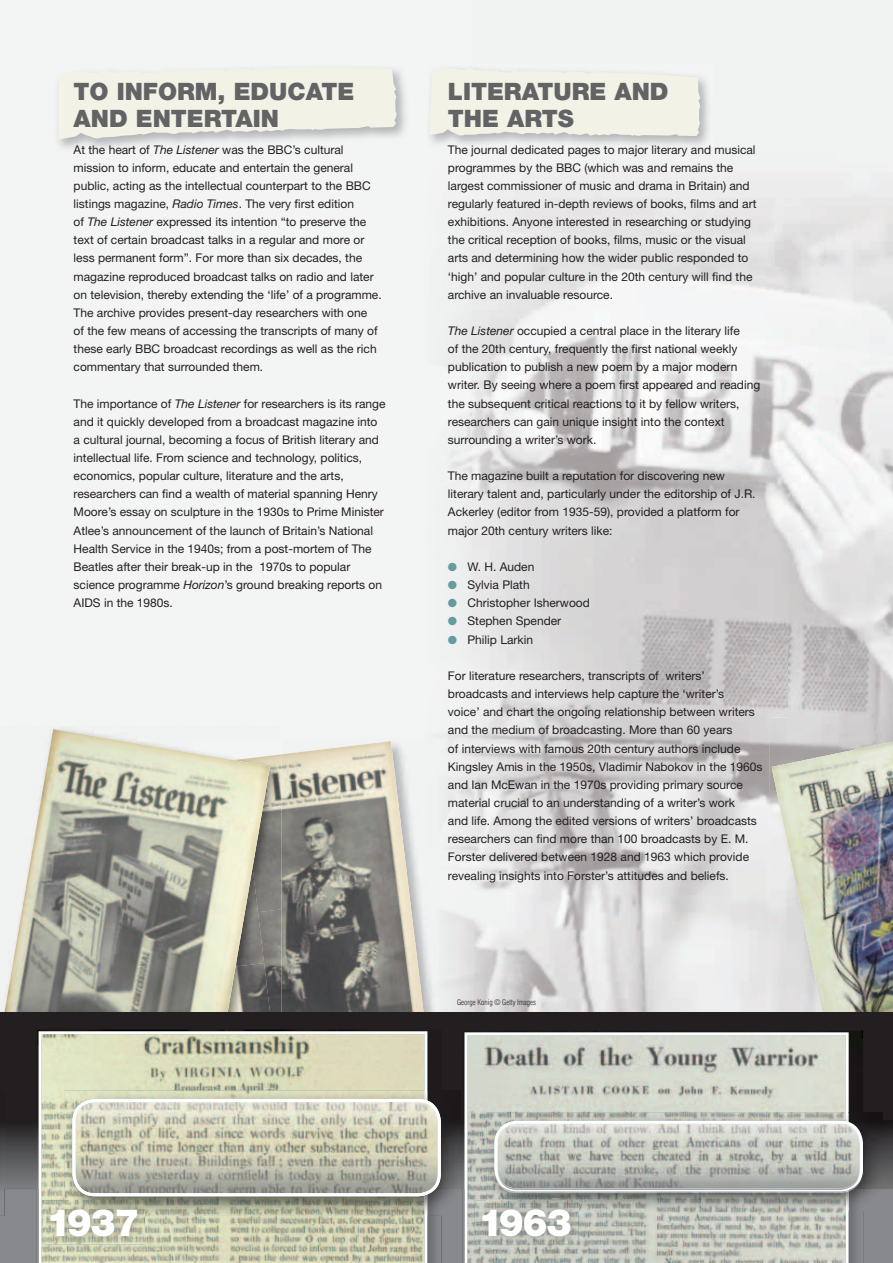
<style>
.page{position:relative;width:893px;height:1263px;background:#fff}
.page>*{position:absolute;margin:0;border:0;box-sizing:border-box;transform-origin:0 0}
.t1{font:900 37.8px "Helvetica Neue";letter-spacing:-.04em;color:#fff}
.t2{font:900 24px/27.3px "Helvetica Neue";color:#636366}
.t3{font:12px/18.1px "Helvetica Neue";color:#231f20}
.t4{font:300 condensed 7.5px "Helvetica";color:#231f20}
.s1{font-style:italic}
.s2{color:#649c9f}
</style>
<div class="page">
<img style="left:472px;top:0;width:421px;height:533px">
<img style="left:472px;top:533px;width:316px;height:480px">
<img style="left:788px;top:533px;width:105px;height:184px">
<img style="left:439px;top:746px;width:34px;height:267px">
<img style="left:770px;top:717px;width:123px;height:296px">
<img style="left:772px;top:742px;width:121px;height:271px">
<img style="left:281px;top:739px;width:158px;height:274px">
<img style="left:281px;top:741px;width:145px;height:272px">
<img style="left:270px;top:754px;width:11px;height:52px">
<img style="left:270px;top:909px;width:11px;height:104px">
<img style="left:0;top:729px;width:270px;height:284px">
<div style="left:0;top:1013px;width:893px;height:250px;background:#231f20"></div>
<svg style="left:58px;top:67px;width:339px;height:73px;background:#edede3"></svg>
<img style="left:426px;top:65px;width:286px;height:83px">
<svg style="left:430px;top:68px;width:270px;height:68px;background:#f0f0e5"></svg>
<img style="left:0;top:1188px;width:893px;height:75px">
<img style="left:883px;top:1121px;width:10px;height:67px">
<img style="left:5px;top:1128px;width:459px;height:60px">
<svg style="left:464px;top:1032px;width:385px;height:231px;background:#c6cac1"></svg>
<img style="left:412px;top:1029px;width:16px;height:37px">
<img style="left:38px;top:1045px;width:1px;height:42px">
<img style="left:37px;top:1029px;width:188px;height:16px">
<img style="left:37px;top:1188px;width:405px;height:75px">
<img style="left:37px;top:1121px;width:2px;height:67px">
<svg style="left:39px;top:1031px;width:388px;height:232px;background:#ced0b3"></svg>
<img style="left:486px;top:1112px;width:397px;height:99px">
<svg style="left:494px;top:1120px;width:369px;height:72px;background:#b4b7b5"></svg>
<img style="left:497px;top:1124px;width:363px;height:47px">
<img style="left:442px;top:1128px;width:19px;height:88px">
<img style="left:427px;top:1188px;width:15px;height:28px">
<img style="left:441px;top:1128px;width:1px;height:60px">
<img style="left:64px;top:1090px;width:363px;height:126px">
<svg style="left:72px;top:1099px;width:369px;height:97px;background:#c4c3b2"></svg>
<img style="left:0;top:1128px;width:5px;height:88px">
<img style="left:43px;top:1200px;width:102px;height:44px">
<img style="left:64px;top:1200px;width:81px;height:16px">
<img style="left:475px;top:1200px;width:103px;height:44px">
<img style="left:486px;top:1200px;width:92px;height:11px">
<h2 class="t2" style="left:74px;top:77px;width:282px">TO INFORM, EDUCATE<br>AND ENTERTAIN</h2>
<p class="t3" style="left:74px;top:140px;width:310px">At the heart of <span class="s1">The Listener</span> was the BBC’s cultural mission to inform, educate and entertain the general public, acting as the intellectual counterpart to the BBC listings magazine, <span class="s1">Radio Times</span>. The very first edition<br>of <span class="s1">The Listener</span> expressed its intention “to preserve the text of certain broadcast talks in a regular and more or less permanent form”. For more than six decades, the magazine reproduced broadcast talks on radio and later on television, thereby extending the ‘life’ of a programme.<br>The archive provides present-day researchers with one<br>of the few means of accessing the transcripts of many of these early BBC broadcast recordings as well as the rich commentary that surrounded them.</p>
<p class="t3" style="left:74px;top:394px;width:314px">The importance of <span class="s1">The Listener</span> for researchers is its range and it quickly developed from a broadcast magazine into a cultural journal, becoming a focus of British literary and intellectual life. From science and technology, politics, economics, popular culture, literature and the arts, researchers can find a wealth of material spanning Henry Moore’s essay on sculpture in the 1930s to Prime Minister Atlee’s announcement of the launch of Britain’s National Health Service in the 1940s; from a post-mortem of The Beatles after their break-up in the 1970s to popular science programme <span class="s1">Horizon</span>’s ground breaking reports on AIDS in the 1980s.</p>
<h2 class="t2" style="left:448px;top:77px;width:222px">LITERATURE AND<br>THE ARTS</h2>
<p class="t3" style="left:448px;top:140px;width:310px">The journal dedicated pages to major literary and musical programmes by the BBC (which was and remains the largest commissioner of music and drama in Britain) and regularly featured in-depth reviews of books, films and art exhibitions. Anyone interested in researching or studying the critical reception of books, films, music or the visual arts and determining how the wider public responded to ‘high’ and popular culture in the 20th century will find the archive an invaluable resource.</p>
<p class="t3" style="left:448px;top:321px;width:314px"><span class="s1">The Listener</span> occupied a central place in the literary life<br>of the 20th century, frequently the first national weekly publication to publish a new poem by a major modern writer. By seeing where a poem first appeared and reading the subsequent critical reactions to it by fellow writers, researchers can gain unique insight into the context surrounding a writer’s work.</p>
<p class="t3" style="left:448px;top:467px;width:309px">The magazine built a reputation for discovering new literary talent and, particularly under the editorship of J.R.<br>Ackerley (editor from 1935-59), provided a platform for major 20th century writers like:</p>
<p class="t3" style="left:448px;top:557px;width:88px"><span class="s2">●</span> W. H. Auden</p>
<p class="t3" style="left:448px;top:576px;width:83px"><span class="s2">●</span> Sylvia Plath</p>
<p class="t3" style="left:448px;top:594px;width:143px"><span class="s2">●</span> Christopher Isherwood</p>
<p class="t3" style="left:448px;top:612px;width:115px"><span class="s2">●</span> Stephen Spender</p>
<p class="t3" style="left:448px;top:630px;width:87px"><span class="s2">●</span> Philip Larkin</p>
<p class="t3" style="left:448px;top:666px;width:316px">For literature researchers, transcripts of writers’ broadcasts and interviews help capture the ‘writer’s<br>voice’ and chart the ongoing relationship between writers and the medium of broadcasting. More than 60 years<br>of interviews with famous 20th century authors include Kingsley Amis in the 1950s, Vladimir Nabokov in the 1960s and Ian McEwan in the 1970s providing primary source material crucial to an understanding of a writer’s work<br>and life. Among the edited versions of writers’ broadcasts researchers can find more than 100 broadcasts by E. M.<br>Forster delivered between 1928 and 1963 which provide revealing insights into Forster’s attitudes and beliefs.</p>
<p class="t4" style="left:457px;top:998px;width:80px">George Konig © Getty Images</p>
<h1 class="t1" style="left:46px;top:1200px;width:95px">1937</h1>
<h1 class="t1" style="left:478px;top:1200px;width:95px">1963</h1>
</div>
